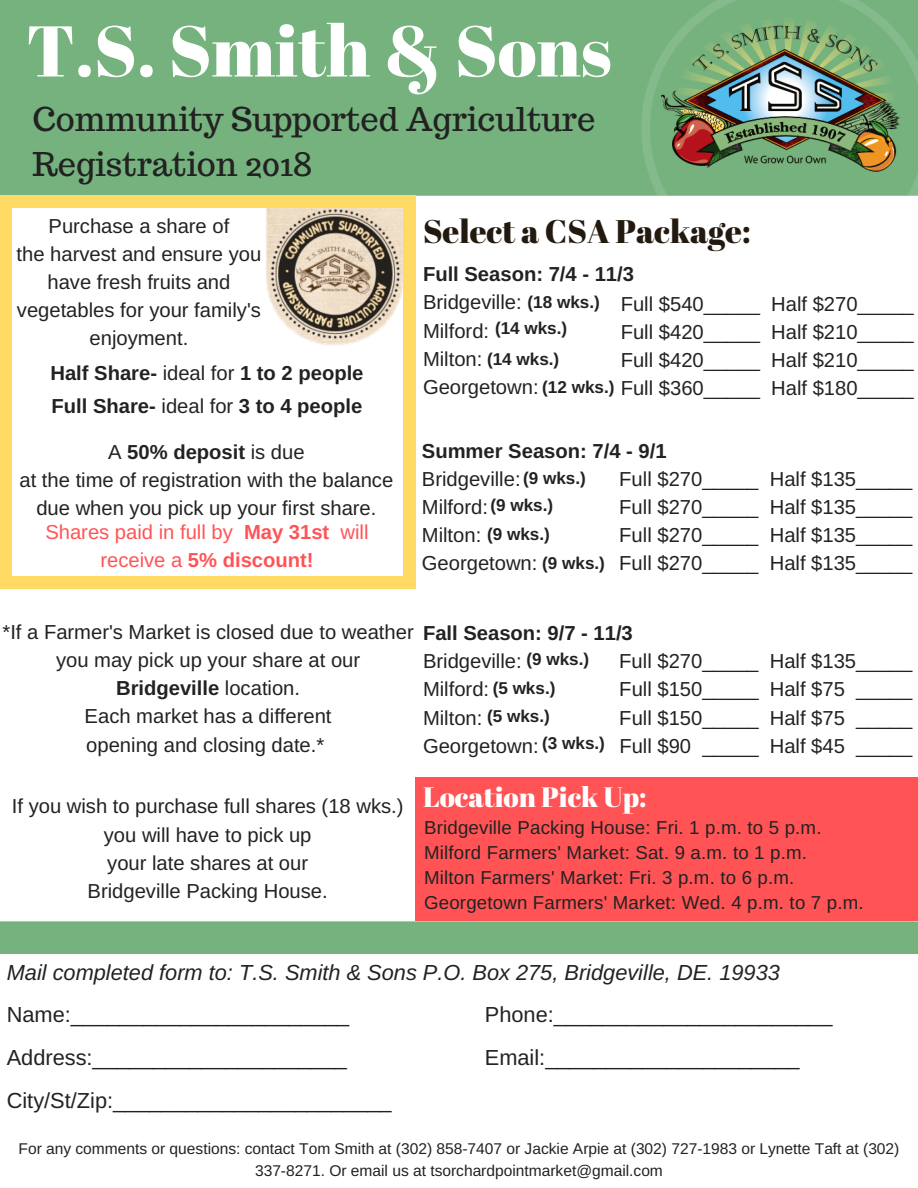
<style>
.page{position:relative;width:918px;height:1188px;background:#fff}
.page>*{position:absolute;margin:0;border:0;box-sizing:border-box;transform-origin:0 0}
.t1{font:71.55px "Abril Fatface";color:#fff}
.t2{font:32.7px/45px "Trocchi";color:#222}
.t3{font:32.7px "Abril Fatface";color:#22190f}
.t4{font:28.05px "Abril Fatface";color:#fff}
.t5{font:21.75px/42.8px "Arimo";color:#222}
.t6{font:italic 21.75px "Arimo";color:#222}
.t7{font:20.25px/28.2px "Arimo";color:#222;text-align:center}
.t8{font:700 20.25px/32.7px "Arimo";color:#222}
.t9{font:20.25px/28.2px "Arimo";color:#ff5356;text-align:center}
.t10{font:18.75px/24.8px "Arimo";letter-spacing:.01em;color:#222}
.t11{font:700 17.1px/25.8px "Arimo";color:#222}
.t12{font:15.6px/21.3px "Arimo";color:#222;text-align:center}
.s1{font-weight:400}
.s2{font-weight:700}
</style>
<div class="page">
<div style="left:0;top:0;width:918px;height:196px;background:#75b27e"></div>
<div style="left:0;top:921px;width:918px;height:33px;background:#75b27e"></div>
<svg style="left:641px;top:0;width:277px;height:196px"></svg>
<img style="left:266px;top:208px;width:137px;height:137px">
<div style="left:403px;top:577px;width:13px;height:12px;background:#ffdb65"></div>
<div style="left:0;top:207px;width:12px;height:370px;background:#ffdb65"></div>
<div style="left:0;top:577px;width:12px;height:12px;background:#ffdb65"></div>
<div style="left:403px;top:207px;width:13px;height:370px;background:#ffdb65"></div>
<div style="left:11px;top:577px;width:393px;height:12px;background:#ffdb65"></div>
<div style="left:403px;top:195px;width:13px;height:13px;background:#ffdb65"></div>
<div style="left:0;top:195px;width:12px;height:13px;background:#ffdb65"></div>
<div style="left:11px;top:195px;width:393px;height:13px;background:#ffdb65"></div>
<div style="left:415px;top:777px;width:503px;height:144px;background:#ff5356"></div>
<h1 class="t1" style="left:26px;top:1px;width:587px">T.S. Smith &amp; Sons</h1>
<h2 class="t2" style="left:33px;top:96px;width:564px">Community Supported Agriculture<br>Registration 2018</h2>
<p class="t7" style="left:17px;top:212px;width:246px">Purchase a share of<br>the harvest and ensure you have fresh fruits and vegetables for your family's enjoyment.</p>
<p class="t8" style="left:50px;top:357px;width:315px">Half Share- <span class="s1">ideal for</span> 1 to 2 people<br>Full Share- <span class="s1">ideal for</span> 3 to 4 people</p>
<p class="t7" style="left:20px;top:438px;width:375px">A <span class="s2">50% deposit</span> is due<br>at the time of registration with the balance due when you pick up your first share.</p>
<p class="t9" style="left:45px;top:518px;width:325px">Shares paid in full by <span class="s2">May 31st</span> will receive a <span class="s2">5% discount!</span></p>
<h2 class="t3" style="left:423px;top:208px;width:329px">Select a CSA Package:</h2>
<p class="t8" style="left:423px;top:258px;width:213px">Full Season: 7/4 - 11/3</p>
<p class="t7" style="left:423px;top:288px;width:117px;text-align:left">Bridgeville:<br>Milford:<br>Milton:<br>Georgetown:</p>
<p class="t7" style="left:621px;top:289px;width:295px;text-align:justify">Full $540_____ Half $270_____ Full $420_____ Half $210_____ Full $420_____ Half $210_____ Full $360_____ Half $180_____</p>
<p class="t11" style="left:495px;top:289px;width:106px;text-indent:33px">(18 wks.) (14 wks.)</p>
<p class="t11" style="left:542px;top:344px;width:74px;line-height:28.2px;text-indent:-55px">(14 wks.)<br>(12 wks.)</p>
<p class="t8" style="left:422px;top:434px;width:246px">Summer Season: 7/4 - 9/1</p>
<p class="t7" style="left:422px;top:465px;width:117px;text-align:left">Bridgeville:<br>Milford:<br>Milton:<br>Georgetown:</p>
<p class="t7" style="left:619px;top:465px;width:295px;text-align:justify">Full $270_____ Half $135_____ Full $270_____ Half $135_____ Full $270_____ Half $135_____ Full $270_____ Half $135_____</p>
<p class="t11" style="left:490px;top:464px;width:97px;line-height:27px;text-indent:33px">(9 wks.) (9 wks.)</p>
<p class="t11" style="left:542px;top:519px;width:64px;line-height:29.2px;text-indent:-55px">(9 wks.)<br>(9 wks.)</p>
<p class="t7" style="left:2px;top:618px;width:413px">*If a Farmer's Market is closed due to weather you may pick up your share at our<br><span class="s2">Bridgeville</span> location.<br>Each market has a different<br>opening and closing date.*</p>
<p class="t8" style="left:423px;top:617px;width:211px">Fall Season: 9/7 - 11/3</p>
<p class="t7" style="left:423px;top:647px;width:117px;text-align:left">Bridgeville:<br>Milford:<br>Milton:<br>Georgetown:</p>
<p class="t7" style="left:619px;top:647px;width:295px;text-align:justify">Full $270_____ Half $135_____ Full $150_____ Half $75 _____ Full $150_____ Half $75 _____ Full $90 _____ Half $45 _____</p>
<p class="t11" style="left:526px;top:646px;width:64px">(9 wks.)</p>
<p class="t11" style="left:493px;top:675px;width:64px">(5 wks.)</p>
<p class="t11" style="left:487px;top:703px;width:64px">(5 wks.)</p>
<p class="t11" style="left:542px;top:730px;width:64px">(3 wks.)</p>
<p class="t7" style="left:12px;top:792px;width:393px">If you wish to purchase full shares (18 wks.) you will have to pick up<br>your late shares at our<br>Bridgeville Packing House.</p>
<h3 class="t4" style="left:423px;top:777px;width:225px">Location Pick Up:</h3>
<p class="t10" style="left:424px;top:815px;width:441px">Bridgeville Packing House: Fri. 1 p.m. to 5 p.m.<br>Milford Farmers' Market: Sat. 9 a.m. to 1 p.m.<br>Milton Farmers' Market: Fri. 3 p.m. to 6 p.m.<br>Georgetown Farmers' Market: Wed. 4 p.m. to 7 p.m.</p>
<p class="t6" style="left:7px;top:960px;width:775px">Mail completed form to: T.S. Smith &amp; Sons P.O. Box 275, Bridgeville, DE. 19933</p>
<p class="t5" style="left:7px;top:993px;width:386px">Name:_______________________<br>Address:_____________________<br>City/St/Zip:_______________________</p>
<p class="t5" style="left:485px;top:993px;width:349px">Phone:_______________________<br>Email:_____________________</p>
<p class="t12" style="left:19px;top:1138px;width:882px">For any comments or questions: contact Tom Smith at (302) 858-7407 or Jackie Arpie at (302) 727-1983 or Lynette Taft at (302)<br>337-8271. Or email us at tsorchardpointmarket@gmail.com</p>
</div>
